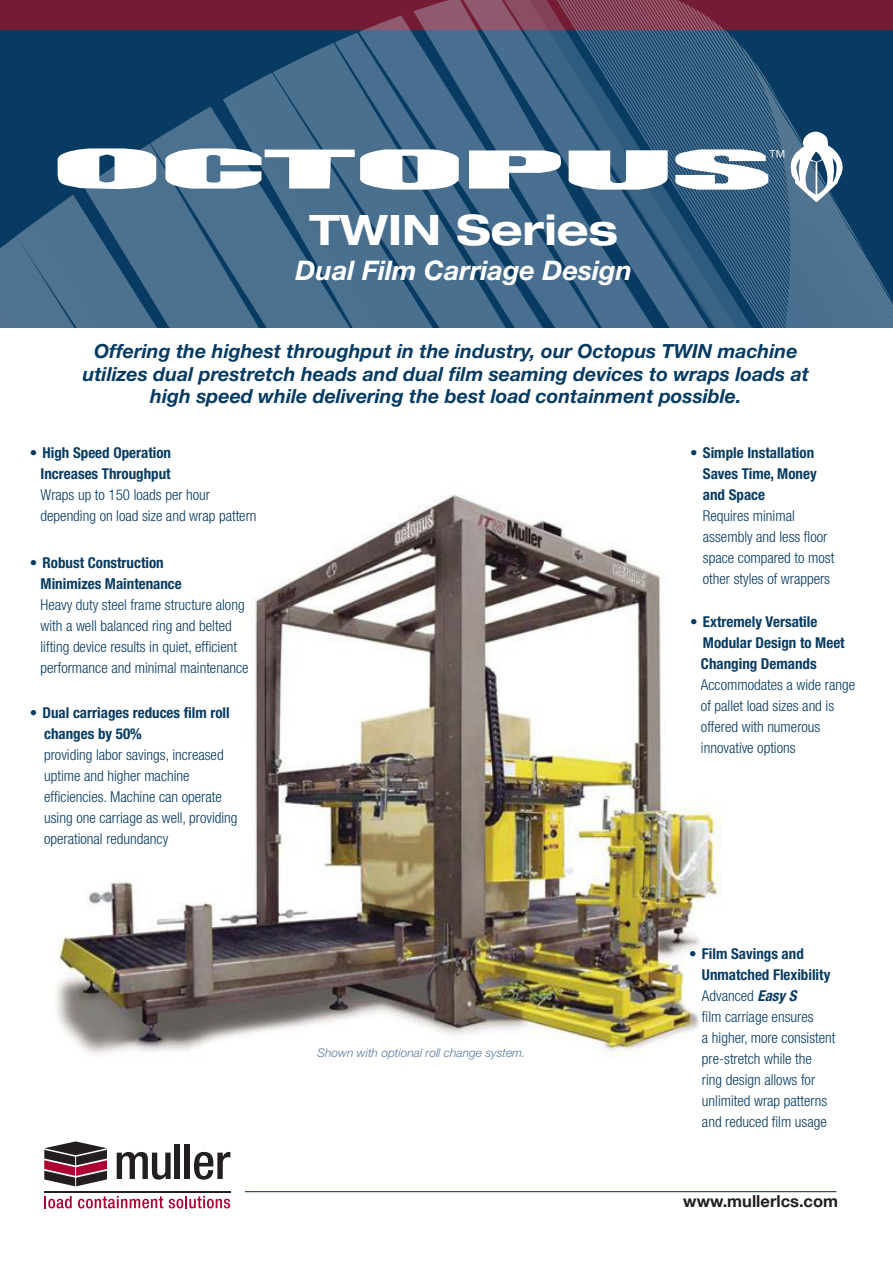
<style>
.page{position:relative;width:893px;height:1263px;background:#fff}
.page>*{position:absolute;margin:0;border:0;box-sizing:border-box;transform-origin:0 0}
.t1{font:700 expanded 42px "Helvetica Neue LT Std";color:#fff}
.t2{font:italic 700 27px "Helvetica Neue LT Std";color:#fff}
.t3{font:italic 700 19.5px/22.5px "Helvetica Neue LT Std";color:#083b62;text-align:center}
.Body_Paragraph{font:300 condensed 18px "Helvetica Neue LT Std";color:#fff}
.t4{font:700 16.5px "Helvetica Neue";color:#231f20}
.t5{font:300 condensed 15px/21px "Helvetica Neue LT Std";color:#083b62}
.Captions{font:italic 300 12px "Helvetica Neue LT Std";color:#59789d}
.s1{font-weight:700}
.s2{font-weight:700;font-style:italic}
</style>
<div class="page">
<svg style="left:0;top:0;width:893px;height:327px;background:#245275"></svg>
<svg style="left:5px;top:232px;width:17px;height:95px;background:#496f8d"></svg>
<svg style="left:22px;top:219px;width:17px;height:108px;background:#496f8c"></svg>
<svg style="left:39px;top:168px;width:22px;height:159px;background:#3a6383"></svg>
<svg style="left:78px;top:189px;width:47px;height:138px;background:#416888"></svg>
<svg style="left:125px;top:189px;width:17px;height:138px;background:#416988"></svg>
<svg style="left:142px;top:138px;width:17px;height:189px;background:#406887"></svg>
<svg style="left:159px;top:117px;width:34px;height:210px;background:#456c8b"></svg>
<svg style="left:193px;top:107px;width:17px;height:220px;background:#466d8c"></svg>
<svg style="left:210px;top:97px;width:17px;height:230px;background:#406887"></svg>
<svg style="left:227px;top:87px;width:18px;height:240px;background:#3e6686"></svg>
<svg style="left:245px;top:78px;width:17px;height:249px;background:#446c8b"></svg>
<svg style="left:262px;top:69px;width:17px;height:258px;background:#456c8b"></svg>
<svg style="left:279px;top:56px;width:27px;height:271px;background:#426a8a"></svg>
<svg style="left:313px;top:40px;width:26px;height:287px;background:#446c8b"></svg>
<svg style="left:350px;top:30px;width:20px;height:297px;background:#456c8c"></svg>
<svg style="left:381px;top:30px;width:13px;height:297px;background:#436b8b"></svg>
<svg style="left:394px;top:30px;width:38px;height:297px;background:#416989"></svg>
<svg style="left:531px;top:30px;width:217px;height:297px;background:#355f82"></svg>
<svg style="left:58px;top:148px;width:98px;height:41px"></svg>
<svg style="left:165px;top:148px;width:294px;height:42px"></svg>
<svg style="left:469px;top:150px;width:92px;height:39px"></svg>
<svg style="left:675px;top:54px;width:218px;height:273px;background:#3a6383"></svg>
<svg style="left:569px;top:150px;width:99px;height:40px"></svg>
<img style="left:55px;top:494px;width:667px;height:563px">
<div style="left:0;top:0;width:893px;height:30px;background:#731c33"></div>
<svg style="left:364px;top:0;width:361px;height:30px"></svg>
<hr style="left:245px;top:1191px;width:591px;height:1px;background:#002853">
<svg style="left:117px;top:1152px;width:54px;height:27px"></svg>
<div style="left:175px;top:1144px;width:5px;height:35px;background:#231f20"></div>
<div style="left:184px;top:1144px;width:6px;height:35px;background:#231f20"></div>
<svg style="left:194px;top:1152px;width:36px;height:27px"></svg>
<svg style="left:45px;top:1196px;width:27px;height:12px"></svg>
<svg style="left:78px;top:1196px;width:85px;height:12px"></svg>
<svg style="left:169px;top:1196px;width:61px;height:12px"></svg>
<hr style="left:44px;top:1191px;width:186px;height:2px;background:#231f20">
<svg style="left:44px;top:1141px;width:63px;height:45px"></svg>
<p class="t1" style="left:310px;top:204px;width:310px">TWIN Series</p>
<p class="t2" style="left:296px;top:253px;width:338px">Dual Film Carriage Design</p>
<p class="Body_Paragraph" style="left:769px;top:146px;width:19px">™</p>
<p class="t3" style="left:83px;top:339px;width:728px">Offering the highest throughput in the industry, our Octopus TWIN machine utilizes dual prestretch heads and dual film seaming devices to wraps loads at high speed while delivering the best load containment possible.</p>
<p class="t5" style="left:41px;top:442px;width:217px;text-indent:-11px"><span class="s1">• High Speed Operation<br>Increases Throughput<br></span>Wraps up to 150 loads per hour depending on load size and wrap pattern</p>
<p class="t5" style="left:41px;top:552px;width:209px;text-indent:-11px"><span class="s1">• Robust Construction<br>Minimizes Maintenance<br></span>Heavy duty steel frame structure along with a well balanced ring and belted lifting device results in quiet, efficient performance and minimal maintenance</p>
<p class="t5" style="left:44px;top:702px;width:195px;text-indent:-14px"><span class="s1">• Dual carriages reduces film roll changes by 50%<br></span>providing labor savings, increased uptime and higher machine efficiencies. Machine can operate using one carriage as well, providing operational redundancy</p>
<p class="Captions" style="left:318px;top:1045px;width:210px">Shown with optional roll change system.</p>
<p class="t5" style="left:703px;top:442px;width:133px;text-indent:-13px"><span class="s1">• Simple Installation<br>Saves Time, Money and Space<br></span>Requires minimal assembly and less floor space compared to most other styles of wrappers</p>
<p class="t5" style="left:701px;top:611px;width:156px;text-indent:-11px"><span class="s1">• Extremely Versatile<br>Modular Design to Meet<br>Changing Demands<br></span>Accommodates a wide range of pallet load sizes and is offered with numerous innovative options</p>
<p class="t5" style="left:702px;top:943px;width:135px;text-indent:-13px"><span class="s1">• Film Savings and<br>Unmatched Flexibility<br></span>Advanced <span class="s2">Easy S<br></span>film carriage ensures<br>a higher, more consistent pre-stretch while the ring design allows for unlimited wrap patterns and reduced film usage</p>
<p class="t4" style="left:683px;top:1188px;width:156px">www.mullerlcs.com</p>
</div>
